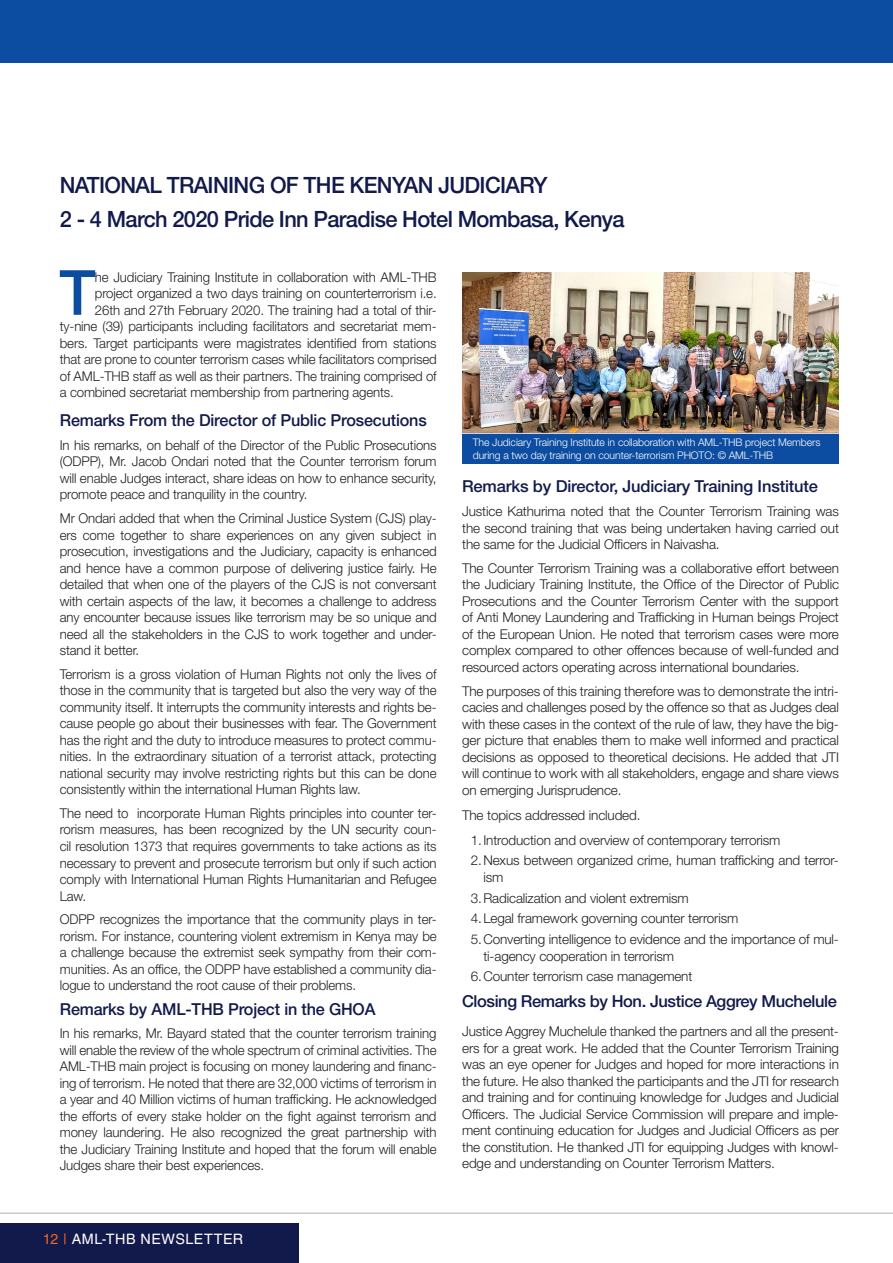
<style>
.page{position:relative;width:893px;height:1263px;background:#fff}
.page>*{position:absolute;margin:0;border:0;box-sizing:border-box;transform-origin:0 0}
.t1{font:500 62.4px "Helvetica Neue LT Std";color:#0d4da1}
.t2{font:500 22.5px "Helvetica Neue LT Std";letter-spacing:-.03em;color:#121a4b}
.t3{font:500 16.5px "Helvetica Neue LT Std";letter-spacing:-.01em;color:#121a4b}
.t4{font:14.4px "Helvetica LT Std";letter-spacing:.035em;color:#fff}
.t5{font:300 13.5px/16.5px "Helvetica Neue LT Std";letter-spacing:-.01em;color:#231f20;text-align:justify}
.AML_Paragraph{font:300 10.5px/13.5px "Helvetica Neue LT Std";letter-spacing:-.01em;color:#fff}
.s1{color:#f36421}
</style>
<div class="page">
<div style="left:0;top:1223px;width:298px;height:40px;background:#121a4b"></div>
<hr style="left:0;top:1213px;width:893px;height:1px;background:#231f20">
<div style="left:0;top:0;width:893px;height:62px;background:#0d4da1"></div>
<img style="left:462px;top:272px;width:377px;height:162px">
<div style="left:462px;top:434px;width:377px;height:30px;background:#0d4da1"></div>
<p class="t2" style="left:60px;top:171px;width:489px">NATIONAL TRAINING OF THE KENYAN JUDICIARY</p>
<p class="t2" style="left:60px;top:205px;width:566px">2 - 4 March 2020 Pride Inn Paradise Hotel Mombasa, Kenya</p>
<p class="t1" style="left:59px;top:255px;width:38px">T</p>
<p class="t5" style="left:95px;top:268px;width:343px">he Judiciary Training Institute in collaboration with AML-THB</p>
<p class="t5" style="left:95px;top:285px;width:343px">project organized a two days training on counterterrorism i.e.</p>
<p class="t5" style="left:95px;top:301px;width:343px">26th and 27th February 2020. The training had a total of thir-</p>
<p class="t5" style="left:60px;top:318px;width:378px">ty-nine (39) participants including facilitators and secretariat mem-</p>
<p class="t5" style="left:60px;top:334px;width:378px">bers. Target participants were magistrates identified from stations</p>
<p class="t5" style="left:60px;top:351px;width:378px">that are prone to counter terrorism cases while facilitators comprised</p>
<p class="t5" style="left:60px;top:367px;width:378px">of AML-THB staff as well as their partners. The training comprised of</p>
<p class="t5" style="left:60px;top:384px;width:335px">a combined secretariat membership from partnering agents.</p>
<p class="t3" style="left:60px;top:410px;width:368px">Remarks From the Director of Public Prosecutions</p>
<p class="t5" style="left:60px;top:436px;width:378px">In his remarks, on behalf of the Director of the Public Prosecutions (ODPP), Mr. Jacob Ondari noted that the Counter terrorism forum will enable Judges interact, share ideas on how to enhance security, promote peace and tranquility in the country.</p>
<p class="t5" style="left:60px;top:510px;width:378px">Mr Ondari added that when the Criminal Justice System (CJS) play&shy;ers come together to share experiences on any given subject in prosecution, investigations and the Judiciary, capacity is enhanced and hence have a common purpose of delivering justice fairly. He detailed that when one of the players of the CJS is not conversant with certain aspects of the law, it becomes a challenge to address any encounter because issues like terrorism may be so unique and need all the stakeholders in the CJS to work together and under&shy;stand it better.</p>
<p class="t5" style="left:60px;top:665px;width:378px">Terrorism is a gross violation of Human Rights not only the lives of those in the community that is targeted but also the very way of the community itself. It interrupts the community interests and rights be&shy;cause people go about their businesses with fear. The Government has the right and the duty to introduce measures to protect commu&shy;nities. In the extraordinary situation of a terrorist attack, protecting national security may involve restricting rights but this can be done consistently within the international Human Rights law.</p>
<p class="t5" style="left:60px;top:805px;width:378px">The need to incorporate Human Rights principles into counter ter&shy;rorism measures, has been recognized by the UN security coun&shy;cil resolution 1373 that requires governments to take actions as its necessary to prevent and prosecute terrorism but only if such action comply with International Human Rights Humanitarian and Refugee Law.</p>
<p class="t5" style="left:60px;top:911px;width:378px">ODPP recognizes the importance that the community plays in ter&shy;rorism. For instance, countering violent extremism in Kenya may be a challenge because the extremist seek sympathy from their com&shy;munities. As an office, the ODPP have established a community dia&shy;logue to understand the root cause of their problems.</p>
<p class="t3" style="left:60px;top:999px;width:317px">Remarks by AML-THB Project in the GHOA</p>
<p class="t5" style="left:60px;top:1025px;width:378px">In his remarks, Mr. Bayard stated that the counter terrorism training will enable the review of the whole spectrum of criminal activities. The AML-THB main project is focusing on money laundering and financ&shy;ing of terrorism. He noted that there are 32,000 victims of terrorism in a year and 40 Million victims of human trafficking. He acknowledged the efforts of every stake holder on the fight against terrorism and money laundering. He also recognized the great partnership with the Judiciary Training Institute and hoped that the forum will enable Judges share their best experiences.</p>
<p class="AML_Paragraph" style="left:473px;top:435px;width:349px">The Judiciary Training Institute in collaboration with AML-THB project Members during a two day training on counter-terrorism PHOTO: © AML-THB</p>
<p class="t3" style="left:462px;top:477px;width:357px">Remarks by Director, Judiciary Training Institute</p>
<p class="t5" style="left:462px;top:503px;width:378px">Justice Kathurima noted that the Counter Terrorism Training was the second training that was being undertaken having carried out the same for the Judicial Officers in Naivasha.</p>
<p class="t5" style="left:462px;top:560px;width:378px">The Counter Terrorism Training was a collaborative effort between the Judiciary Training Institute, the Office of the Director of Public Prosecutions and the Counter Terrorism Center with the support of Anti Money Laundering and Trafficking in Human beings Project of the European Union. He noted that terrorism cases were more complex compared to other offences because of well-funded and resourced actors operating across international boundaries.</p>
<p class="t5" style="left:462px;top:682px;width:378px">The purposes of this training therefore was to demonstrate the intri&shy;cacies and challenges posed by the offence so that as Judges deal with these cases in the context of the rule of law, they have the big&shy;ger picture that enables them to make well informed and practical decisions as opposed to theoretical decisions. He added that JTI will continue to work with all stakeholders, engage and share views on emerging Jurisprudence.</p>
<p class="t5" style="left:462px;top:806px;width:180px">The topics addressed included.</p>
<p class="t5" style="left:471px;top:831px;width:311px">1.Introduction and overview of contemporary terrorism</p>
<p class="t5" style="left:483px;top:852px;width:357px;text-indent:-13px">2.Nexus between organized crime, human trafficking and terror&shy;ism</p>
<p class="t5" style="left:471px;top:889px;width:220px">3.Radicalization and violent extremism</p>
<p class="t5" style="left:471px;top:910px;width:269px">4.Legal framework governing counter terrorism</p>
<p class="t5" style="left:483px;top:931px;width:357px;text-indent:-13px">5.Converting intelligence to evidence and the importance of mul&shy;ti-agency cooperation in terrorism</p>
<p class="t5" style="left:471px;top:968px;width:223px">6.Counter terrorism case management</p>
<p class="t3" style="left:462px;top:991px;width:376px">Closing Remarks by Hon. Justice Aggrey Muchelule</p>
<p class="t5" style="left:462px;top:1023px;width:378px">Justice Aggrey Muchelule thanked the partners and all the present&shy;ers for a great work. He added that the Counter Terrorism Training was an eye opener for Judges and hoped for more interactions in the future. He also thanked the participants and the JTI for research and training and for continuing knowledge for Judges and Judicial Officers. The Judicial Service Commission will prepare and imple&shy;ment continuing education for Judges and Judicial Officers as per the constitution. He thanked JTI for equipping Judges with knowl&shy;edge and understanding on Counter Terrorism Matters.</p>
<p class="t4" style="left:43px;top:1231px;width:202px"><span class="s1">12 |</span> AML-THB NEWSLETTER</p>
</div>
